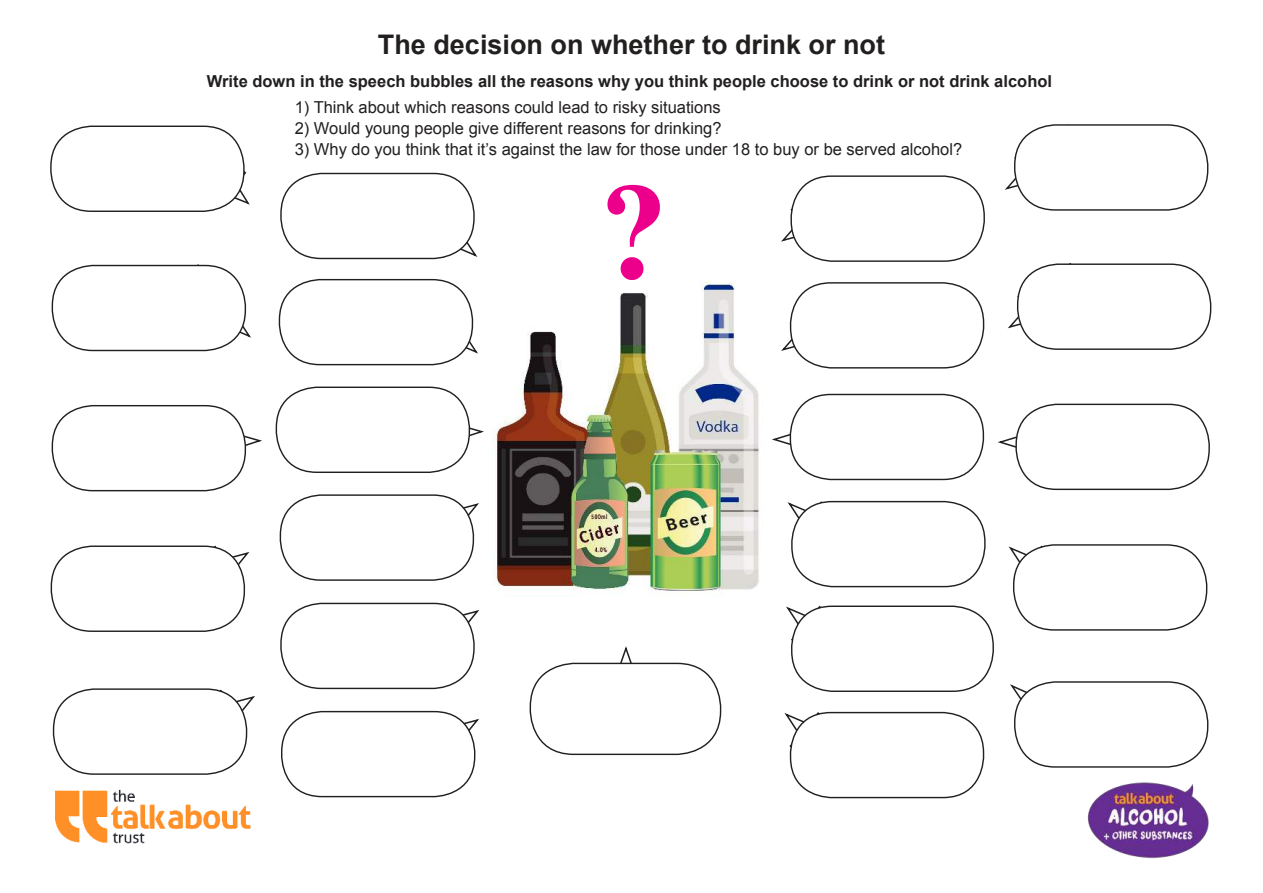
<style>
.page{position:relative;width:1263px;height:893px;background:#fff}
.page>*{position:absolute;margin:0;border:0;box-sizing:border-box;transform-origin:0 0}
.t1{font:700 135.45px "Times";color:#ec008b}
.t2{font:700 27px "Arial";color:#221f1f}
.t3{font:16.5px "Arial";color:#221f1f}
.t4{font:700 16.5px "Arial";color:#221f1f}
</style>
<div class="page">
<img style="left:55px;top:789px;width:196px;height:55px">
<img style="left:1087px;top:782px;width:122px;height:77px">
<img style="left:492px;top:281px;width:267px;height:314px">
<svg style="left:214px;top:545px;width:36px;height:76px"></svg>
<svg style="left:617px;top:646px;width:17px;height:17px"></svg>
<svg style="left:1005px;top:126px;width:40px;height:70px"></svg>
<div style="left:1015px;top:125px;width:193px;height:85px;background:#fff;border-radius:41px"></div>
<div style="left:1014px;top:124px;width:194px;height:87px;border:1px solid #221f1f;border-radius:41px"></div>
<svg style="left:1007px;top:265px;width:41px;height:70px"></svg>
<div style="left:1018px;top:264px;width:193px;height:85px;background:#fff;border-radius:40px"></div>
<div style="left:1017px;top:263px;width:194px;height:87px;border:1px solid #221f1f;border-radius:40px"></div>
<svg style="left:997px;top:436px;width:19px;height:12px"></svg>
<div style="left:1015px;top:404px;width:195px;height:86px;border:1px solid #221f1f;border-radius:41px"></div>
<svg style="left:1008px;top:545px;width:36px;height:75px"></svg>
<div style="left:1014px;top:545px;width:193px;height:85px;background:#fff;border-radius:41px"></div>
<div style="left:1013px;top:544px;width:194px;height:87px;border:1px solid #221f1f;border-radius:41px"></div>
<svg style="left:1010px;top:683px;width:35px;height:71px"></svg>
<div style="left:1015px;top:682px;width:193px;height:85px;background:#fff;border-radius:41px"></div>
<div style="left:1014px;top:681px;width:194px;height:87px;border:1px solid #221f1f;border-radius:41px"></div>
<div style="left:530px;top:663px;width:191px;height:92px;border:1px solid #221f1f;border-radius:44px"></div>
<svg style="left:786px;top:605px;width:83px;height:76px"></svg>
<div style="left:792px;top:606px;width:201px;height:85px;background:#fff;border-radius:41px"></div>
<div style="left:791px;top:606px;width:203px;height:86px;border:1px solid #221f1f;border-radius:41px"></div>
<svg style="left:772px;top:432px;width:19px;height:15px"></svg>
<div style="left:790px;top:394px;width:194px;height:86px;border:1px solid #221f1f;border-radius:41px"></div>
<svg style="left:781px;top:284px;width:39px;height:73px"></svg>
<div style="left:790px;top:283px;width:193px;height:85px;background:#fff;border-radius:41px"></div>
<div style="left:790px;top:282px;width:194px;height:87px;border:1px solid #221f1f;border-radius:41px"></div>
<svg style="left:781px;top:176px;width:40px;height:72px"></svg>
<div style="left:791px;top:176px;width:193px;height:85px;background:#fff;border-radius:41px"></div>
<div style="left:790px;top:175px;width:195px;height:87px;border:1px solid #221f1f;border-radius:41px"></div>
<svg style="left:784px;top:711px;width:83px;height:76px"></svg>
<div style="left:790px;top:713px;width:193px;height:84px;background:#fff;border-radius:41px"></div>
<div style="left:790px;top:712px;width:194px;height:86px;border:1px solid #221f1f;border-radius:41px"></div>
<svg style="left:787px;top:500px;width:83px;height:77px"></svg>
<div style="left:792px;top:502px;width:193px;height:85px;background:#fff;border-radius:40px"></div>
<div style="left:791px;top:501px;width:194px;height:86px;border:1px solid #221f1f;border-radius:40px"></div>
<svg style="left:441px;top:603px;width:39px;height:76px"></svg>
<div style="left:281px;top:603px;width:193px;height:85px;background:#fff;border-radius:41px"></div>
<div style="left:280px;top:603px;width:195px;height:86px;border:1px solid #221f1f;border-radius:41px"></div>
<svg style="left:461px;top:409px;width:23px;height:47px"></svg>
<div style="left:276px;top:387px;width:193px;height:85px;background:#fff;border-radius:41px"></div>
<div style="left:276px;top:387px;width:194px;height:86px;border:1px solid #221f1f;border-radius:41px"></div>
<svg style="left:439px;top:279px;width:39px;height:76px"></svg>
<div style="left:279px;top:280px;width:193px;height:85px;background:#fff;border-radius:41px"></div>
<div style="left:279px;top:279px;width:194px;height:86px;border:1px solid #221f1f;border-radius:41px"></div>
<svg style="left:441px;top:182px;width:37px;height:77px"></svg>
<div style="left:281px;top:173px;width:193px;height:85px;background:#fff;border-radius:41px"></div>
<div style="left:280px;top:173px;width:195px;height:86px;border:1px solid #221f1f;border-radius:41px"></div>
<svg style="left:443px;top:496px;width:36px;height:76px"></svg>
<div style="left:280px;top:495px;width:193px;height:85px;background:#fff;border-radius:41px"></div>
<div style="left:280px;top:494px;width:194px;height:87px;border:1px solid #221f1f;border-radius:41px"></div>
<svg style="left:445px;top:712px;width:34px;height:76px"></svg>
<div style="left:282px;top:712px;width:193px;height:85px;background:#fff;border-radius:41px"></div>
<div style="left:281px;top:711px;width:194px;height:86px;border:1px solid #221f1f;border-radius:41px"></div>
<svg style="left:220px;top:134px;width:30px;height:74px"></svg>
<div style="left:51px;top:126px;width:193px;height:85px;background:#fff;border-radius:41px"></div>
<div style="left:50px;top:126px;width:195px;height:86px;border:1px solid #221f1f;border-radius:41px"></div>
<svg style="left:168px;top:264px;width:83px;height:76px"></svg>
<div style="left:52px;top:265px;width:193px;height:85px;background:#fff;border-radius:40px"></div>
<div style="left:52px;top:265px;width:194px;height:86px;border:1px solid #221f1f;border-radius:40px"></div>
<svg style="left:234px;top:418px;width:28px;height:47px"></svg>
<div style="left:52px;top:406px;width:193px;height:85px;background:#fff;border-radius:40px"></div>
<div style="left:52px;top:405px;width:194px;height:86px;border:1px solid #221f1f;border-radius:40px"></div>
<div style="left:51px;top:546px;width:193px;height:85px;background:#fff;border-radius:40px"></div>
<div style="left:51px;top:545px;width:194px;height:87px;border:1px solid #221f1f;border-radius:40px"></div>
<svg style="left:217px;top:689px;width:38px;height:76px"></svg>
<div style="left:54px;top:689px;width:193px;height:85px;background:#fff;border-radius:41px"></div>
<div style="left:53px;top:688px;width:194px;height:87px;border:1px solid #221f1f;border-radius:41px"></div>
<h2 class="t2" style="left:378px;top:35px;width:509px">The decision on whether to drink or not</h2>
<p class="t4" style="left:207px;top:75px;width:847px">Write down in the speech bubbles all the reasons why you think people choose to drink or not drink alcohol</p>
<p class="t3" style="left:295px;top:101px;width:428px">1) Think about which reasons could lead to risky situations</p>
<p class="t3" style="left:295px;top:122px;width:428px">2) Would young people give different reasons for drinking?</p>
<p class="t3" style="left:295px;top:143px;width:669px">3) Why do you think that it’s against the law for those under 18 to buy or be served alcohol?</p>
<h1 class="t1" style="left:600px;top:152px;width:69px">?</h1>
</div>
